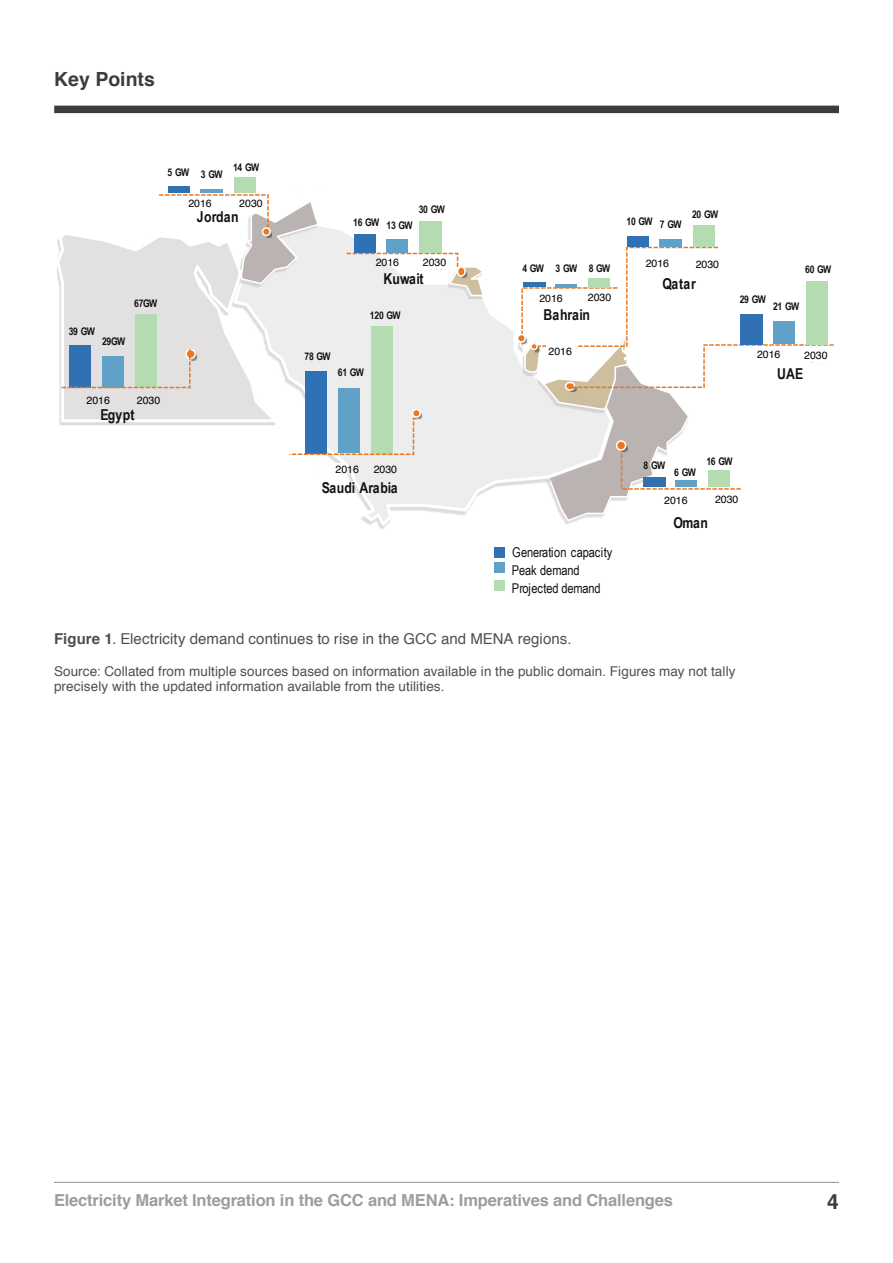
<style>
.page{position:relative;width:893px;height:1263px;background:#fff}
.page>*{position:absolute;margin:0;border:0;box-sizing:border-box;transform-origin:0 0}
.t1{font:700 21px "Helvetica";color:#3c3c3b}
.t2{font:700 19.5px "Helvetica";color:#3c3c3b}
.t3{font:700 16.5px "Helvetica";letter-spacing:-.01em;color:#9d9d9c}
.t4{font:15px "Helvetica";letter-spacing:.005em;color:#4f4f4d}
.t5{font:700 15px "Arial Narrow";color:#13110c}
.t6{font:13.5px/15px "Helvetica";letter-spacing:.01em;color:#4f4f4d}
.t7{font:13.5px/18px "Arial Narrow";letter-spacing:-.01em;color:#13110c}
.t8{font:12px "Arial Narrow";letter-spacing:.045em;color:#13110c}
.t9{font:700 10.5px "Arial Narrow";letter-spacing:-.065em;color:#13110c}
.t10{font:10.5px "Helvetica";color:#000}
.t11{font:700 10.5px "Arial Narrow";letter-spacing:.095em;color:#13110c}
.s1{font-weight:700}
.s2{font-style:italic}
</style>
<div class="page">
<hr style="left:54px;top:1182px;width:785px;height:1px;background:#9d9d9c">
<div style="left:54px;top:106px;width:785px;height:7px;background:#3c3c3b"></div>
<svg style="left:348px;top:308px;width:225px;height:221px"></svg>
<div style="left:494px;top:547px;width:11px;height:10px;background:#2f71b4"></div>
<div style="left:494px;top:562px;width:11px;height:10px;background:#60a1c7"></div>
<div style="left:494px;top:580px;width:11px;height:10px;background:#b5dcb1"></div>
<div style="left:659px;top:239px;width:23px;height:8px;background:#60a1c7"></div>
<div style="left:628px;top:236px;width:21px;height:11px;background:#2f71b4"></div>
<div style="left:694px;top:226px;width:21px;height:21px;background:#b5dcb1"></div>
<div style="left:235px;top:178px;width:21px;height:15px;background:#b5dcb1"></div>
<svg style="left:517px;top:246px;width:317px;height:276px"></svg>
<div style="left:754px;top:352px;width:30px;height:13px;background:#fff"></div>
<div style="left:755px;top:348px;width:30px;height:13px;background:#fff"></div>
<div style="left:662px;top:494px;width:30px;height:12px;background:#fff"></div>
<div style="left:691px;top:257px;width:30px;height:13px;background:#fff"></div>
<div style="left:711px;top:493px;width:29px;height:13px;background:#fff"></div>
<div style="left:547px;top:345px;width:30px;height:13px;background:#fff"></div>
<div style="left:583px;top:290px;width:30px;height:13px;background:#fff"></div>
<div style="left:643px;top:257px;width:30px;height:12px;background:#fff"></div>
<div style="left:537px;top:291px;width:30px;height:13px;background:#fff"></div>
<div style="left:546px;top:345px;width:30px;height:13px;background:#fff"></div>
<div style="left:369px;top:462px;width:30px;height:13px;background:#efecec"></div>
<svg style="left:57px;top:184px;width:429px;height:290px"></svg>
<h2 class="t2" style="left:54px;top:63px;width:102px">Key Points</h2>
<p class="t9" style="left:168px;top:166px;width:56px">5 GW 3 GW</p>
<p class="t9" style="left:233px;top:159px;width:28px">14 GW</p>
<p class="t8" style="left:188px;top:193px;width:23px">2016</p>
<p class="t8" style="left:238px;top:193px;width:23px">2030</p>
<p class="t10" style="left:188px;top:195px;width:25px">2016</p>
<p class="t10" style="left:239px;top:195px;width:25px">2030</p>
<p class="t5" style="left:197px;top:205px;width:44px">Jordan</p>
<p class="t9" style="left:69px;top:323px;width:28px">39 GW</p>
<p class="t9" style="left:102px;top:333px;width:25px">29GW</p>
<p class="t9" style="left:134px;top:296px;width:25px">67GW</p>
<p class="t8" style="left:88px;top:391px;width:23px">2016</p>
<p class="t8" style="left:137px;top:391px;width:23px">2030</p>
<p class="t10" style="left:87px;top:392px;width:25px">2016</p>
<p class="t10" style="left:137px;top:392px;width:25px">2030</p>
<p class="t5" style="left:100px;top:403px;width:36px">Egypt</p>
<p class="t9" style="left:419px;top:201px;width:28px">30 GW</p>
<p class="t9" style="left:353px;top:216px;width:61px">16 GW 13 GW</p>
<p class="t9" style="left:627px;top:213px;width:56px">10 GW 7 GW</p>
<p class="t9" style="left:692px;top:206px;width:28px">20 GW</p>
<p class="t10" style="left:376px;top:255px;width:25px">2016</p>
<p class="t10" style="left:423px;top:255px;width:25px">2030</p>
<p class="t10" style="left:373px;top:255px;width:25px">2016</p>
<p class="t8" style="left:373px;top:256px;width:23px">2016</p>
<p class="t8" style="left:422px;top:256px;width:23px">2030</p>
<p class="t11" style="left:522px;top:260px;width:89px">4GW 3GW 8GW</p>
<p class="t8" style="left:541px;top:289px;width:23px">2016</p>
<p class="t8" style="left:591px;top:289px;width:23px">2030</p>
<p class="t5" style="left:384px;top:267px;width:42px">Kuwait</p>
<p class="t10" style="left:588px;top:289px;width:25px">2030</p>
<p class="t10" style="left:539px;top:290px;width:25px">2016</p>
<p class="t9" style="left:370px;top:307px;width:32px">120 GW</p>
<p class="t5" style="left:544px;top:303px;width:48px">Bahrain</p>
<p class="t8" style="left:647px;top:255px;width:23px">2016</p>
<p class="t8" style="left:696px;top:255px;width:23px">2030</p>
<p class="t10" style="left:646px;top:255px;width:25px">2016</p>
<p class="t10" style="left:696px;top:256px;width:25px">2030</p>
<p class="t5" style="left:663px;top:272px;width:35px">Qatar</p>
<p class="t9" style="left:805px;top:261px;width:28px">60 GW</p>
<p class="t9" style="left:740px;top:291px;width:28px">29 GW</p>
<p class="t9" style="left:773px;top:299px;width:28px">21 GW</p>
<p class="t9" style="left:305px;top:348px;width:28px">78 GW</p>
<p class="t10" style="left:549px;top:344px;width:25px">2016</p>
<p class="t10" style="left:757px;top:347px;width:25px">2016</p>
<p class="t10" style="left:804px;top:347px;width:25px">2030</p>
<p class="t8" style="left:761px;top:349px;width:23px">2016</p>
<p class="t8" style="left:810px;top:349px;width:23px">2030</p>
<p class="t9" style="left:338px;top:364px;width:28px">61 GW</p>
<p class="t5" style="left:777px;top:362px;width:28px">UAE</p>
<p class="t8" style="left:326px;top:460px;width:23px">2016</p>
<p class="t8" style="left:376px;top:460px;width:23px">2030</p>
<p class="t10" style="left:336px;top:461px;width:25px">2016</p>
<p class="t10" style="left:374px;top:461px;width:25px">2030</p>
<p class="t9" style="left:643px;top:457px;width:23px">8 GW</p>
<p class="t9" style="left:674px;top:464px;width:23px">6 GW</p>
<p class="t9" style="left:706px;top:453px;width:28px">16 GW</p>
<p class="t5" style="left:322px;top:476px;width:77px">Saudi Arabia</p>
<p class="t10" style="left:715px;top:491px;width:25px">2030</p>
<p class="t10" style="left:664px;top:492px;width:25px">2016</p>
<p class="t8" style="left:665px;top:492px;width:23px">2016</p>
<p class="t8" style="left:715px;top:492px;width:23px">2030</p>
<p class="t5" style="left:674px;top:511px;width:36px">Oman</p>
<p class="t7" style="left:512px;top:543px;width:102px">Generation capacity</p>
<p class="t7" style="left:512px;top:561px;width:90px">Peak demand<br>Projected demand</p>
<p class="t4" style="left:54px;top:627px;width:519px"><span class="s1">Figure 1</span><span class="s2">.</span> Electricity demand continues to rise in the GCC and MENA regions.</p>
<p class="t6" style="left:54px;top:664px;width:683px">Source: Collated from multiple sources based on information available in the public domain. Figures may not tally precisely with the updated information available from the utilities.</p>
<p class="t3" style="left:54px;top:1186px;width:621px">Electricity Market Integration in the GCC and MENA: Imperatives and Challenges</p>
<h1 class="t1" style="left:827px;top:1185px;width:13px">4</h1>
</div>
